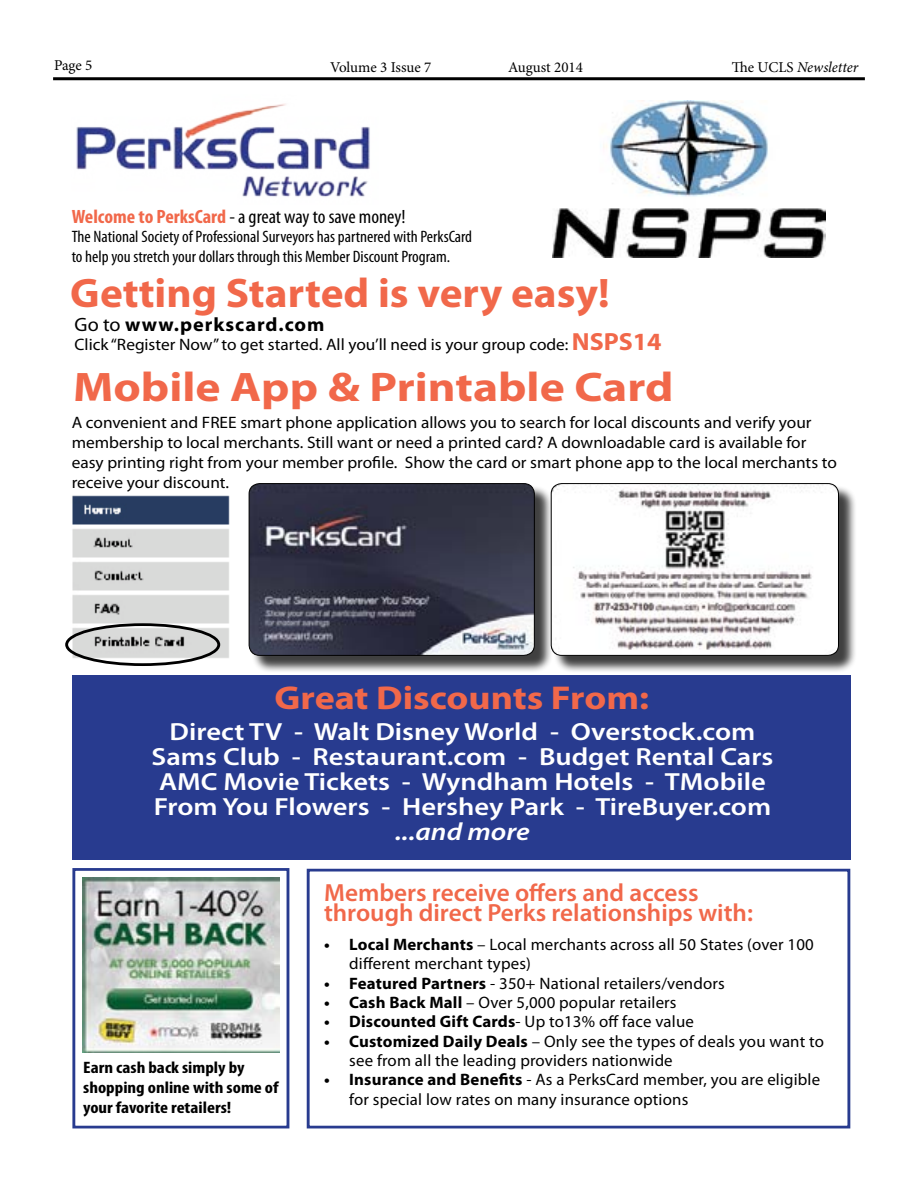
<style>
.page{position:relative;width:918px;height:1188px;background:#fff}
.page>*{position:absolute;margin:0;border:0;box-sizing:border-box;transform-origin:0 0}
.t1{font:700 41.4px "Myriad Pro";color:#f1684a;scale:1.04 1}
.t2{font:700 41.4px "Myriad Pro";color:#f1684a;scale:1.15 1}
.t3{font:700 33.15px "Myriad Pro";color:#f1684a;scale:1.15 1}
.t4{font:600 24.9px/24.9px "Myriad Pro";color:#fff;text-align:center;scale:1.15 1}
.t5{font:600 24.9px/19.4px "Myriad Pro";color:#f1684a}
.t6{font:italic 600 24.9px "Myriad Pro";color:#fff;scale:1.15 1}
.t7{font:condensed 19.35px "Myriad Pro";letter-spacing:-.005em;color:#000;scale:1.04 1}
.t8{font:700 19.35px "Myriad Pro";letter-spacing:.05em;color:#000;scale:1.04 1}
.t9{font:16.65px/19.4px "Myriad Pro";color:#000}
.t10{font:16.65px/20px "Myriad Pro";color:#000;scale:1.04 1}
.t11{font:condensed 16.65px/20px "Myriad Pro";color:#000;scale:1.04 1}
.t12{font:700 condensed 16.65px/20px "Myriad Pro";color:#000;scale:1.15 1}
.t13{font:700 16.65px "Myriad Pro";letter-spacing:.01em;color:#000}
.t14{font:15px "Minion Pro";letter-spacing:-.005em;color:#000}
.t15{font:italic 15px "Minion Pro";letter-spacing:-.005em;color:#000}
.s1{font-style:normal}
.s2{font-weight:700;color:#f1684a}
.s3{font-weight:400}
.s4{font-weight:700;font-size:24.9px;color:#f1684a}
.s5{font-weight:700}
</style>
<div class="page">
<img style="left:76px;top:103px;width:294px;height:94px">
<div style="left:747px;top:907px;width:7px;height:7px;border:3px solid #fff;border-radius:50%"></div>
<div style="left:747px;top:916px;width:7px;height:6px;border:3px solid #fff;border-radius:50%"></div>
<img style="left:70px;top:495px;width:160px;height:165px">
<img style="left:82px;top:877px;width:197px;height:176px">
<div style="left:65px;top:623px;width:155px;height:43px;border:3px solid #000;border-radius:50%"></div>
<div style="left:251px;top:485px;width:302px;height:188px;background:#000;opacity:.75"></div>
<img style="left:249px;top:484px;width:285px;height:171px">
<div style="left:249px;top:483px;width:286px;height:173px;border:1px solid #000;border-radius:10px"></div>
<div style="left:553px;top:485px;width:304px;height:188px;background:#000;opacity:.75"></div>
<img style="left:551px;top:484px;width:287px;height:171px">
<div style="left:551px;top:483px;width:288px;height:173px;border:1px solid #000;border-radius:10px"></div>
<img style="left:553px;top:100px;width:273px;height:157px">
<div style="left:72px;top:675px;width:778px;height:185px;background:#283b8f"></div>
<div style="left:72px;top:868px;width:217px;height:261px;border:3px solid #283b8f"></div>
<div style="left:307px;top:869px;width:543px;height:260px;border:3px solid #283b8f"></div>
<hr style="left:53px;top:77px;width:812px;height:3px;background:#000">
<p class="t14" style="left:54px;top:55px;width:40px">Page 5</p>
<p class="t14" style="left:330px;top:57px;width:103px">Volume 3 Issue 7</p>
<p class="t14" style="left:508px;top:57px;width:76px">August 2014</p>
<p class="t15" style="left:732px;top:56px;width:128px"><span class="s1">The UCLS</span> Newsletter</p>
<p class="t7" style="left:72px;top:204px;width:323px"><span class="s2">Welcome to PerksCard</span> - a great way to save money!</p>
<p class="t11" style="left:72px;top:227px;width:387px">The National Society of Professional Surveyors has partnered with PerksCard to help you stretch your dollars through this Member Discount Program.</p>
<h1 class="t1" style="left:70px;top:266px;width:520px">Getting Started is very easy!</h1>
<p class="t8" style="left:75px;top:312px;width:242px"><span class="s3">Go to</span> www.perkscard.com</p>
<p class="t10" style="left:75px;top:334px;width:566px">Click “Register Now” to get started. All you’ll need is your group code: <span class="s4">NSPS14</span></p>
<h1 class="t2" style="left:73px;top:360px;width:524px">Mobile App &amp; Printable Card</h1>
<p class="t10" style="left:72px;top:412px;width:737px">A convenient and FREE smart phone application allows you to search for local discounts and verify your membership to local merchants. Still want or need a printed card? A downloadable card is available for easy printing right from your member profile. Show the card or smart phone app to the local merchants to receive your discount.</p>
<h2 class="t3" style="left:274px;top:676px;width:327px">Great Discounts From:</h2>
<h3 class="t4" style="left:151px;top:719px;width:542px">Direct TV - Walt Disney World - Overstock.com Sams Club - Restaurant.com - Budget Rental Cars AMC Movie Tickets - Wyndham Hotels - TMobile From You Flowers - Hershey Park - TireBuyer.com</h3>
<h3 class="t6" style="left:395px;top:816px;width:119px">...and more</h3>
<p class="t12" style="left:83px;top:1057px;width:171px">Earn cash back simply by shopping online with some of your favorite retailers!</p>
<h3 class="t5" style="left:324px;top:883px;width:430px">Members receive offers and access through direct Perks relationships with:</h3>
<p class="t9" style="left:349px;top:934px;width:466px;text-indent:-25px"><span class="s5">• Local Merchants</span> – Local merchants across all 50 States (over 100 different merchant types)</p>
<p class="t9" style="left:324px;top:973px;width:402px"><span class="s5">• Featured Partners</span> - 350+ National retailers/vendors</p>
<p class="t9" style="left:324px;top:992px;width:354px"><span class="s5">• Cash Back Mall</span> – Over 5,000 popular retailers</p>
<p class="t13" style="left:324px;top:1011px;width:371px">• Discounted Gift Cards<span class="s3">- Up to13% off face value</span></p>
<p class="t9" style="left:349px;top:1031px;width:476px;text-indent:-25px"><span class="s5">• Customized Daily Deals</span> – Only see the types of deals you want to see from all the leading providers nationwide</p>
<p class="t9" style="left:349px;top:1070px;width:472px;text-indent:-25px"><span class="s5">• Insurance and Benefits</span> - As a PerksCard member, you are eligible for special low rates on many insurance options</p>
</div>
